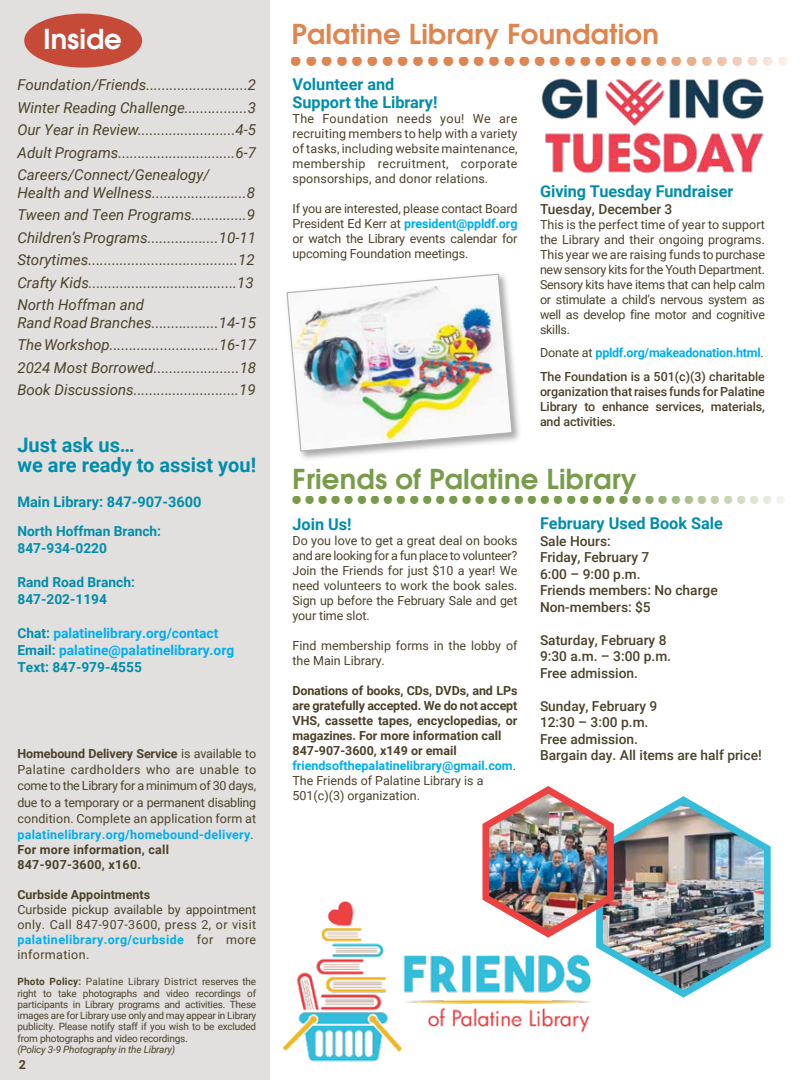
<style>
.page{position:relative;width:810px;height:1080px;background:#fff}
.page>*{position:absolute;margin:0;border:0;box-sizing:border-box;transform-origin:0 0}
.t1{font:700 48.75px "Futura BT";color:#df854f}
.t2{font:700 41.88px "Futura BT";color:#789c4a}
.t3{font:600 27.5px "Avant Garde";letter-spacing:.01em;color:#df854f}
.t4{font:600 27.5px "Avant Garde";letter-spacing:.01em;color:#789c4a}
.t5{font:600 27.5px "Avant Garde";color:#fff}
.t6{font:700 20px/20px "Roboto";color:#008dab}
.t7{font:700 16.25px/18.8px "Roboto";color:#008dab}
.t8{font:italic 15px/22.5px "Roboto";color:#4c412a;text-align:justify}
.t9{font:700 14.5px "Roboto";color:#008dab}
.t10{font:500 13.75px/16.5px "Roboto";color:#4c412a}
.t11{font:700 13.75px/17.1px "Roboto";color:#00aeef}
.t12{font:700 13.75px/17.1px "Roboto";color:#008dab}
.t13{font:12.5px/15px "Roboto";color:#4c412a;text-align:justify}
.t14{font:700 12.5px/15px "Roboto";color:#4c412a}
.t15{font:500 12.5px/15px "Roboto";letter-spacing:-.01em;color:#4c412a}
.t16{font:700 12.5px/15px "Roboto";letter-spacing:.02em;color:#4c412a}
.t17{font:10px/11.2px "Roboto";letter-spacing:-.02em;color:#4c412a;text-align:justify}
.t18{font:italic 10px "Roboto";letter-spacing:-.02em;color:#4c412a}
.s1{color:#008dab}
.s2{font-weight:700}
.s3{font-weight:700;color:#00aeef}
.s4{font-weight:400}
.s5{color:#00aeef}
</style>
<div class="page">
<div style="left:0;top:0;width:270px;height:1080px;background:#e2e0de"></div>
<div style="left:24px;top:14px;width:118px;height:54px;background:#c54b38;border-radius:50%"></div>
<img style="left:282px;top:901px;width:309px;height:161px">
<img style="left:590px;top:796px;width:181px;height:206px">
<img style="left:477px;top:786px;width:140px;height:156px">
<div style="left:284px;top:272px;width:238px;height:189px;background:#000;opacity:.35"></div>
<img style="left:286px;top:273px;width:227px;height:179px">
<img style="left:541px;top:78px;width:223px;height:96px">
<h3 class="t5" style="left:43px;top:21px;width:80px">Inside</h3>
<p class="t8" style="left:17px;top:73px;width:240px">Foundation /Friends..........................2<br>Winter Reading Challenge................3<br>Our Year in Review.........................4-5<br>Adult Programs..............................6-7<br>Careers/Connect/Genealogy/</p>
<p class="t8" style="left:17px;top:181px;width:240px;text-align:left">Health and Wellness........................8<br>Tween and Teen Programs..............9<br>Children’s Programs..................10-11<br>Storytimes......................................12<br>Crafty Kids......................................13<br>North Hoffman and</p>
<p class="t8" style="left:17px;top:311px;width:240px">Rand Road Branches.................14-15<br>The Workshop............................16-17<br>2024 Most Borrowed......................18<br>Book Discussions...........................19</p>
<h3 class="t6" style="left:17px;top:435px;width:240px">Just ask us…<br>we are ready to assist you!</h3>
<p class="t9" style="left:17px;top:492px;width:186px">Main Library: 847-907-3600</p>
<p class="t12" style="left:17px;top:522px;width:145px">North Hoffman Branch:<br>847-934-0220</p>
<p class="t12" style="left:17px;top:573px;width:119px">Rand Road Branch:<br>847-202-1194</p>
<p class="t11" style="left:17px;top:624px;width:218px"><span class="s1">Chat:</span> palatinelibrary.org/contact<br><span class="s1">Email:</span> palatine@palatinelibrary.org<br><span class="s1">Text: 847-979-4555</span></p>
<p class="t13" style="left:17px;top:745px;width:240px;line-height:16.2px"><span class="s2">Homebound Delivery Service</span> is available to Palatine cardholders who are unable to come to the Library for a minimum of 30 days, due to a temporary or a permanent disabling condition. Complete an application form at <span class="s3">palatinelibrary.org/homebound-delivery</span>.</p>
<p class="t16" style="left:17px;top:842px;width:153px">For more information, call<br>847-907-3600, x160.</p>
<p class="t14" style="left:17px;top:887px;width:134px">Curbside Appointments</p>
<p class="t13" style="left:17px;top:902px;width:240px">Curbside pickup available by appointment only. Call 847-907-3600, press 2, or visit <span class="s3">palatinelibrary.org/curbside</span> for more information.</p>
<p class="t17" style="left:17px;top:976px;width:240px"><span class="s2">Photo Policy:</span> Palatine Library District reserves the right to take photographs and video recordings of participants in Library programs and activities. These images are for Library use only and may appear in Library publicity. Please notify staff if you wish to be excluded from photographs and video recordings.</p>
<p class="t18" style="left:17px;top:1042px;width:159px">(Policy 3-9 Photography in the Library)</p>
<p class="t14" style="left:19px;top:1057px;width:9px">2</p>
<h3 class="t3" style="left:292px;top:16px;width:369px">Palatine Library Foundation</h3>
<h1 class="t1" style="left:289px;top:19px;width:503px">.................................</h1>
<h3 class="t7" style="left:292px;top:74px;width:147px">Volunteer and<br>Support the Library!</h3>
<p class="t13" style="left:292px;top:111px;width:227px">The Foundation needs you! We are recruiting members to help with a variety of tasks, including website maintenance, membership recruitment, corporate sponsorships, and donor relations.</p>
<p class="t13" style="left:292px;top:201px;width:227px">If you are interested, please contact Board President Ed Kerr at <span class="s3">president@ppldf.org </span>or watch the Library events calendar for upcoming Foundation meetings.</p>
<h3 class="t7" style="left:540px;top:181px;width:195px">Giving Tuesday Fundraiser</h3>
<p class="t10" style="left:540px;top:200px;width:134px">Tuesday, December 3</p>
<p class="t13" style="left:540px;top:216px;width:227px">This is the perfect time of year to support the Library and their ongoing programs.<br>This year we are raising funds to purchase new sensory kits for the Youth Department.<br>Sensory kits have items that can help calm or stimulate a child’s nervous system as well as develop fine motor and cognitive skills.</p>
<p class="t15" style="left:540px;top:340px;width:226px;line-height:23.8px"><span class="s4">Donate at</span> <span class="s3">ppldf.org/makeadonation.html</span><span class="s4">.<br></span>The Foundation is a 501(c)(3) charitable</p>
<p class="t15" style="left:540px;top:384px;width:226px;text-align:justify">organization that raises funds for Palatine Library to enhance services, materials, and activities.</p>
<h3 class="t4" style="left:293px;top:460px;width:346px">Friends of Palatine Library</h3>
<h2 class="t2" style="left:290px;top:463px;width:499px">......................................</h2>
<h3 class="t7" style="left:540px;top:514px;width:185px">February Used Book Sale</h3>
<p class="t10" style="left:540px;top:532px;width:179px">Sale Hours:<br>Friday, February 7<br>6:00 – 9:00 p.m.<br>Friends members: No charge<br>Non-members: $5</p>
<p class="t10" style="left:540px;top:631px;width:133px">Saturday, February 8<br>9:30 a.m. – 3:00 p.m.<br>Free admission.</p>
<p class="t10" style="left:540px;top:697px;width:223px">Sunday, February 9<br>12:30 – 3:00 p.m.<br>Free admission.<br>Bargain day. All items are half price!</p>
<h3 class="t7" style="left:292px;top:514px;width:61px">Join Us!</h3>
<p class="t13" style="left:292px;top:533px;width:227px">Do you love to get a great deal on books and are looking for a fun place to volunteer?<br>Join the Friends for just $10 a year! We need volunteers to work the book sales.<br>Sign up before the February Sale and get your time slot.</p>
<p class="t13" style="left:292px;top:638px;width:226px">Find membership forms in the lobby of the Main Library.</p>
<p class="t14" style="left:292px;top:683px;width:227px">Donations of books, CDs, DVDs, and LPs are gratefully accepted. We do not accept VHS, cassette tapes, encyclopedias, or magazines. For more information call 847-907-3600, x149 or email <span class="s5">friendsofthepalatinelibrary@gmail.com</span><span class="s4">.<br>The Friends of Palatine Library is a 501(c)(3) organization.</span></p>
</div>
